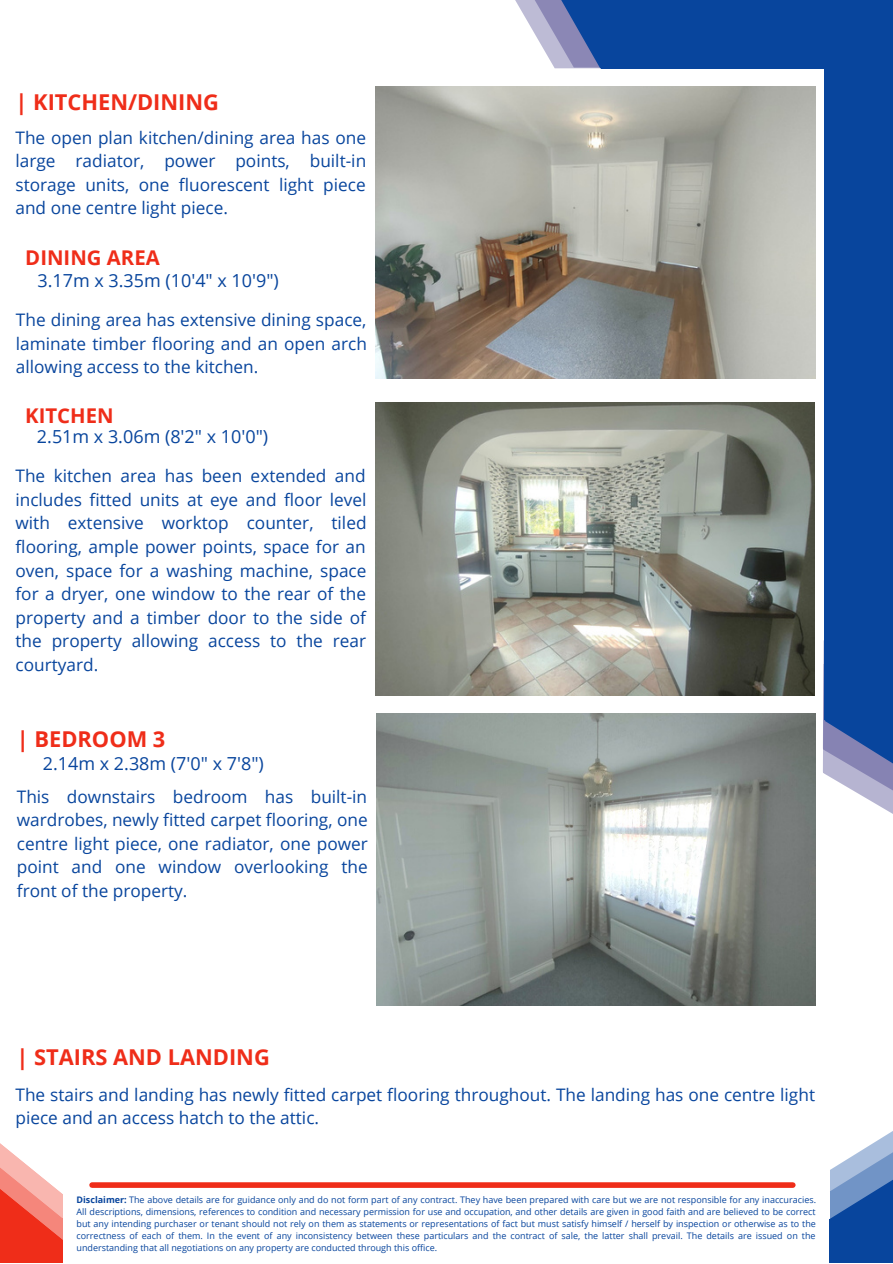
<style>
.page{position:relative;width:893px;height:1264px;background:#fff}
.page>*{position:absolute;margin:0;border:0;box-sizing:border-box;transform-origin:0 0}
.t1{font:700 21.9px "Open Sans";color:#ef2d19}
.t2{font:700 20.25px "Open Sans";color:#ef2d19}
.t3{font:18px "Open Sans";color:#08459d}
.t4{font:17.25px/23.5px "Open Sans";color:#08459d;text-align:justify}
.t5{font:9px/12px "Open Sans";color:#08459d;text-align:justify}
.s1{font-weight:700}
</style>
<div class="page">
<div style="left:601px;top:0;width:291px;height:69px;background:#08459d"></div>
<div style="left:824px;top:1px;width:68px;height:719px;background:#08459d"></div>
<svg style="left:515px;top:0;width:86px;height:69px"></svg>
<svg style="left:776px;top:596px;width:116px;height:259px"></svg>
<div style="left:92px;top:1182px;width:700px;height:5px;background:#ef2d19"></div>
<svg style="left:829px;top:1131px;width:63px;height:131px"></svg>
<svg style="left:0;top:1143px;width:63px;height:119px"></svg>
<img style="left:375px;top:87px;width:440px;height:292px">
<img style="left:375px;top:403px;width:439px;height:292px">
<img style="left:376px;top:713px;width:439px;height:292px">
<p class="t1" style="left:15px;top:87px;width:205px">| KITCHEN/DINING</p>
<p class="t4" style="left:15px;top:125px;width:352px">The open plan kitchen/dining area has one large radiator, power points, built-in storage units, one fluorescent light piece and one centre light piece.</p>
<p class="t2" style="left:25px;top:243px;width:136px">DINING AREA</p>
<p class="t3" style="left:37px;top:267px;width:243px">3.17m x 3.35m (10'4" x 10'9")</p>
<p class="t4" style="left:16px;top:307px;width:352px">The dining area has extensive dining space, laminate timber flooring and an open arch allowing access to the kitchen.</p>
<p class="t2" style="left:25px;top:402px;width:90px">KITCHEN</p>
<p class="t3" style="left:37px;top:423px;width:233px">2.51m x 3.06m (8'2" x 10'0")</p>
<p class="t4" style="left:15px;top:463px;width:352px">The kitchen area has been extended and includes fitted units at eye and floor level with extensive worktop counter, tiled flooring, ample power points, space for an oven, space for a washing machine, space for a dryer, one window to the rear of the property and a timber door to the side of the property allowing access to the rear courtyard.</p>
<p class="t1" style="left:17px;top:723px;width:150px">| BEDROOM 3</p>
<p class="t4" style="left:17px;top:784px;width:352px">This downstairs bedroom has built-in wardrobes, newly fitted carpet flooring, one centre light piece, one radiator, one power point and one window overlooking the front of the property.</p>
<p class="t3" style="left:43px;top:750px;width:222px">2.14m x 2.38m (7'0" x 7'8")</p>
<p class="t1" style="left:16px;top:1041px;width:255px">| STAIRS AND LANDING</p>
<p class="t4" style="left:15px;top:1082px;width:801px">The stairs and landing has newly fitted carpet flooring throughout. The landing has one centre light piece and an access hatch to the attic.</p>
<p class="t5" style="left:77px;top:1193px;width:741px"><span class="s1">Disclaimer:</span> The above details are for guidance only and do not form part of any contract. They have been prepared with care but we are not responsible for any inaccuracies.<br>All descriptions, dimensions, references to condition and necessary permission for use and occupation, and other details are given in good faith and are believed to be correct but any intending purchaser or tenant should not rely on them as statements or representations of fact but must satisfy himself / herself by inspection or otherwise as to the correctness of each of them. In the event of any inconsistency between these particulars and the contract of sale, the latter shall prevail. The details are issued on the understanding that all negotiations on any property are conducted through this office.</p>
</div>
